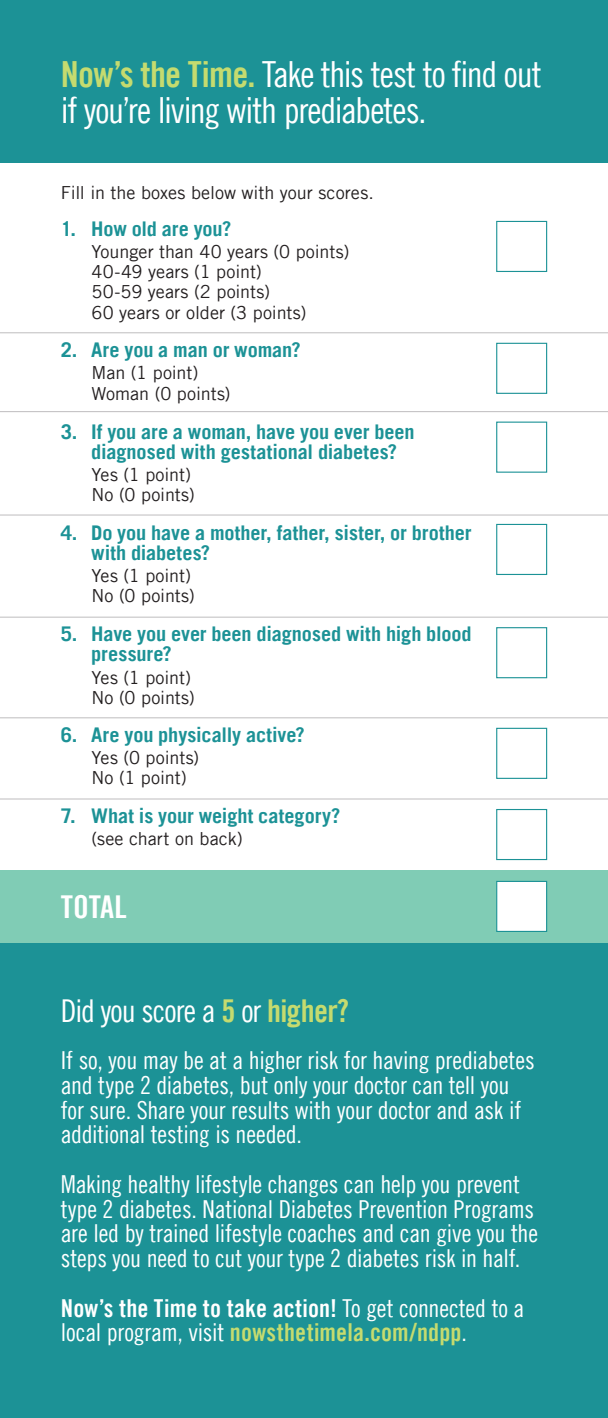
<style>
.page{position:relative;width:608px;height:1418px;background:#fff}
.page>*{position:absolute;margin:0;border:0;box-sizing:border-box;transform-origin:0 0}
.t1{font:36px/36px "Trade Gothic LT Cond Eighteen";letter-spacing:-.03em;color:#fff}
.t2{font:31.5px "Trade Gothic LT Cond Eighteen";letter-spacing:-.03em;color:#fff}
.t3{font:31.5px "Trade Gothic LT Bold Cond Twenty";color:#fff}
.t4{font:24.75px/24.8px "Trade Gothic LT Cond Eighteen";letter-spacing:-.01em;color:#fff}
.t5{font:700 20.25px/20.2px "Trade Gothic LT";letter-spacing:-.005em;color:#1c9296}
.t6{font:18px "Trade Gothic LT";color:#231f20}
.s1{font-family:"Trade Gothic LT Bold Cond Twenty";color:#c5db6f}
.s2{font-family:"Trade Gothic LT Bold Cond Twenty"}
</style>
<div class="page">
<div style="left:0;top:0;width:608px;height:163px;background:#1c9296"></div>
<div style="left:0;top:943px;width:608px;height:475px;background:#1c9296"></div>
<div style="left:0;top:869px;width:608px;height:74px;background:#80ccb5"></div>
<div style="left:496px;top:221px;width:51px;height:51px;background:#fff;border:1px solid #1c9296"></div>
<div style="left:496px;top:343px;width:51px;height:51px;background:#fff;border:1px solid #1c9296"></div>
<div style="left:496px;top:421px;width:51px;height:52px;background:#fff;border:1px solid #1c9296"></div>
<div style="left:496px;top:524px;width:51px;height:51px;background:#fff;border:1px solid #1c9296"></div>
<div style="left:496px;top:627px;width:51px;height:51px;background:#fff;border:1px solid #1c9296"></div>
<div style="left:496px;top:728px;width:51px;height:51px;background:#fff;border:1px solid #1c9296"></div>
<div style="left:496px;top:809px;width:51px;height:51px;background:#fff;border:1px solid #1c9296"></div>
<hr style="left:0;top:332px;width:608px;height:1px;background:#6c696d">
<hr style="left:0;top:411px;width:608px;height:1px;background:#6c696d">
<hr style="left:0;top:514px;width:608px;height:1px;background:#6c696d">
<hr style="left:0;top:616px;width:608px;height:2px;background:#6c696d">
<hr style="left:0;top:717px;width:608px;height:1px;background:#6c696d">
<hr style="left:0;top:798px;width:608px;height:1px;background:#6c696d">
<div style="left:496px;top:881px;width:51px;height:51px;background:#fff;border:1px solid #1c9296"></div>
<p class="t1" style="left:61px;top:56px;width:482px"><span class="s1">Now’s the Time.</span> Take this test to find out if you’re living with prediabetes.</p>
<p class="t6" style="left:61px;top:181px;width:315px">Fill in the boxes below with your scores.</p>
<p class="t5" style="left:61px;top:218px;width:172px">1. How old are you?</p>
<p class="t6" style="left:91px;top:241px;width:259px">Younger than 40 years (0 points)</p>
<p class="t6" style="left:91px;top:261px;width:172px">40-49 years (1 point)</p>
<p class="t6" style="left:91px;top:281px;width:180px">50-59 years (2 points)</p>
<p class="t6" style="left:91px;top:301px;width:216px">60 years or older (3 points)</p>
<p class="t5" style="left:61px;top:340px;width:241px">2. Are you a man or woman?</p>
<p class="t6" style="left:91px;top:362px;width:108px">Man (1 point)</p>
<p class="t6" style="left:91px;top:382px;width:141px">Woman (0 points)</p>
<p class="t5" style="left:91px;top:421px;width:325px;text-indent:-30px">3. If you are a woman, have you ever been diagnosed with gestational diabetes?</p>
<p class="t6" style="left:91px;top:463px;width:101px">Yes (1 point)</p>
<p class="t6" style="left:91px;top:484px;width:105px">No (0 points)</p>
<p class="t5" style="left:91px;top:522px;width:382px;text-indent:-30px">4. Do you have a mother, father, sister, or brother with diabetes?</p>
<p class="t6" style="left:91px;top:565px;width:101px">Yes (1 point)</p>
<p class="t6" style="left:91px;top:585px;width:105px">No (0 points)</p>
<p class="t5" style="left:91px;top:623px;width:382px;text-indent:-30px">5. Have you ever been diagnosed with high blood pressure?</p>
<p class="t6" style="left:91px;top:667px;width:101px">Yes (1 point)</p>
<p class="t6" style="left:91px;top:687px;width:105px">No (0 points)</p>
<p class="t5" style="left:61px;top:724px;width:245px">6. Are you physically active?</p>
<p class="t6" style="left:91px;top:747px;width:109px">Yes (0 points)</p>
<p class="t6" style="left:91px;top:767px;width:97px">No (1 point)</p>
<p class="t5" style="left:61px;top:805px;width:281px">7. What is your weight category?</p>
<p class="t6" style="left:91px;top:828px;width:153px">(see chart on back)</p>
<p class="t3" style="left:61px;top:887px;width:67px">TOTAL</p>
<p class="t2" style="left:61px;top:992px;width:290px">Did you score a <span class="s1">5</span> or <span class="s1">higher?</span></p>
<p class="t4" style="left:61px;top:1047px;width:475px">If so, you may be at a higher risk for having prediabetes and type 2 diabetes, but only your doctor can tell you for sure. Share your results with your doctor and ask if additional testing is needed.</p>
<p class="t4" style="left:61px;top:1171px;width:478px">Making healthy lifestyle changes can help you prevent type 2 diabetes. National Diabetes Prevention Programs are led by trained lifestyle coaches and can give you the steps you need to cut your type 2 diabetes risk in half.</p>
<p class="t4" style="left:61px;top:1295px;width:465px"><span class="s2">Now’s the Time to take action!</span> To get connected to a local program, visit <span class="s1">nowsthetimela.com/ndpp</span>.</p>
</div>
